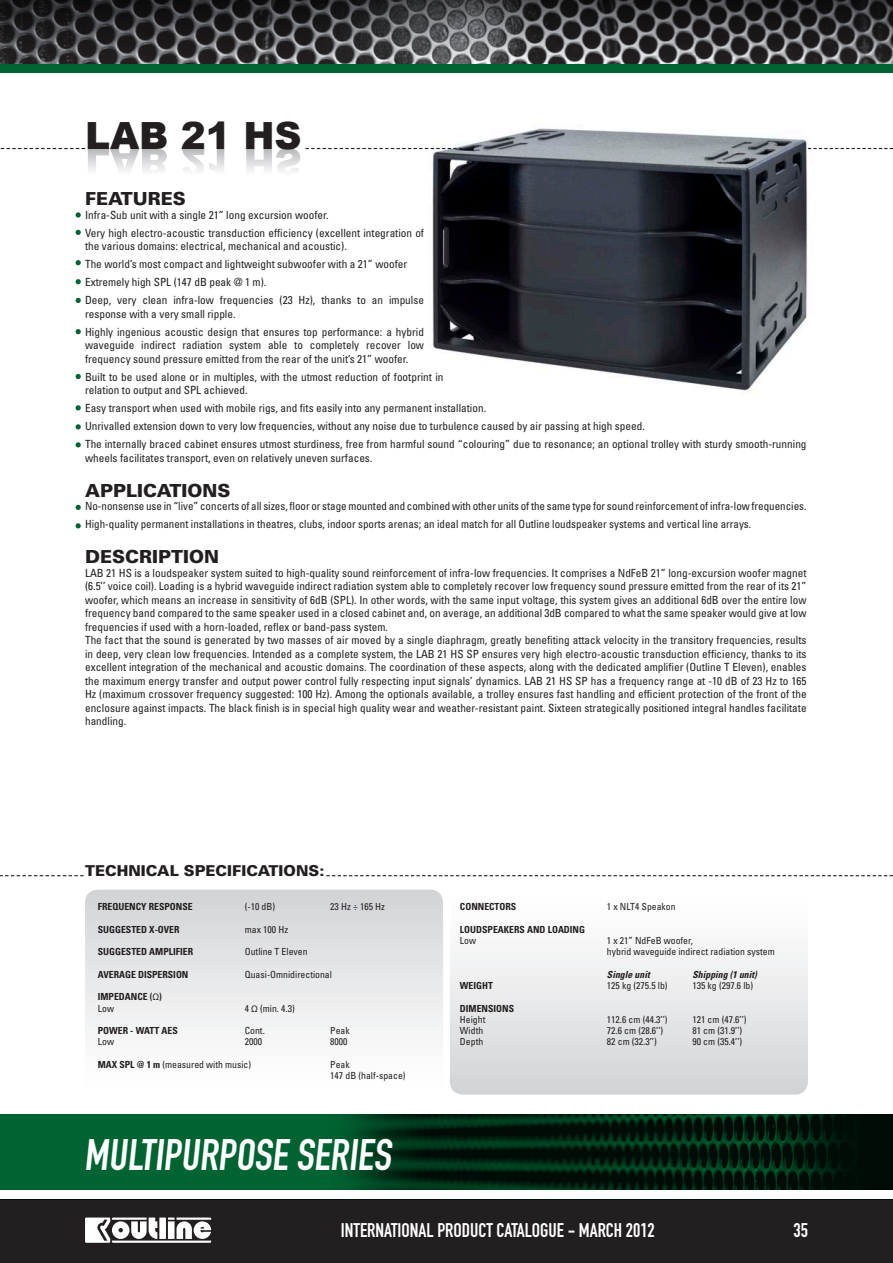
<style>
.page{position:relative;width:893px;height:1263px;background:#fff}
.page>*{position:absolute;margin:0;border:0;box-sizing:border-box;transform-origin:0 0}
.t1{font:43.5px "DIN Engschrift";color:#fff}
.t2{font:900 37.5px "Arial";color:#231f20}
.t3{font:19.5px "DIN Engschrift";color:#fff}
.t4{font:900 18px "Univers";color:#231f20}
.t5{font:900 15px "Univers";color:#231f20}
.t6{font:condensed 11.25px/13.5px "Univers";color:#231f20}
.t7{font:condensed 9.75px "Univers";color:#231f20}
.t8{font:700 condensed 9.75px "Univers";color:#231f20}
.t9{font:italic 700 condensed 9.75px "Univers";color:#231f20}
.s1{font-family:"Arial";font-weight:400;font-stretch:normal;font-size:9px}
.s2{font-family:"Arial";font-stretch:normal;font-size:9px}
.s3{font-weight:700}
</style>
<div class="page">
<div style="left:0;top:1199px;width:893px;height:64px;background:#231f20"></div>
<svg style="left:85px;top:1217px;width:126px;height:26px"></svg>
<img style="left:432px;top:128px;width:389px;height:263px">
<svg style="left:76px;top:212px;width:5px;height:6px"></svg>
<svg style="left:76px;top:230px;width:5px;height:5px"></svg>
<svg style="left:76px;top:260px;width:5px;height:5px"></svg>
<svg style="left:76px;top:279px;width:5px;height:5px"></svg>
<svg style="left:76px;top:298px;width:5px;height:5px"></svg>
<svg style="left:76px;top:329px;width:5px;height:5px"></svg>
<svg style="left:76px;top:374px;width:5px;height:5px"></svg>
<svg style="left:76px;top:405px;width:5px;height:5px"></svg>
<svg style="left:76px;top:424px;width:5px;height:5px"></svg>
<svg style="left:76px;top:442px;width:5px;height:5px"></svg>
<svg style="left:76px;top:505px;width:5px;height:5px"></svg>
<svg style="left:76px;top:523px;width:5px;height:5px"></svg>
<svg style="left:85px;top:890px;width:358px;height:144px"></svg>
<svg style="left:450px;top:951px;width:358px;height:143px"></svg>
<svg style="left:326px;top:875px;width:567px;height:1px"></svg>
<svg style="left:0;top:875px;width:84px;height:1px"></svg>
<svg style="left:0;top:1114px;width:893px;height:76px;background:#003b1d"></svg>
<div style="left:0;top:64px;width:893px;height:8px;background:#006432"></div>
<svg style="left:1px;top:148px;width:461px;height:28px"></svg>
<svg style="left:808px;top:148px;width:85px;height:1px"></svg>
<svg style="left:0;top:0;width:893px;height:64px;background:#414043"></svg>
<p class="t2" style="left:85px;top:108px;width:218px">LAB 21 HS</p>
<p class="t4" style="left:85px;top:187px;width:102px">FEATURES</p>
<p class="t6" style="left:85px;top:208px;width:245px">Infra-Sub unit with a single 21” long excursion woofer.</p>
<p class="t6" style="left:85px;top:226px;width:341px">Very high electro-acoustic transduction efficiency (excellent integration of the various domains: electrical, mechanical and acoustic).</p>
<p class="t6" style="left:85px;top:257px;width:324px">The world’s most compact and lightweight subwoofer with a 21” woofer</p>
<p class="t6" style="left:85px;top:275px;width:183px">Extremely high SPL (147 dB peak @ 1 m).</p>
<p class="t6" style="left:85px;top:293px;width:340px">Deep, very clean infra-low frequencies (23 Hz), thanks to an impulse response with a very small ripple.</p>
<p class="t6" style="left:85px;top:325px;width:341px;text-align:justify">Highly ingenious acoustic design that ensures top performance: a hybrid waveguide indirect radiation system able to completely recover low frequency sound pressure emitted from the rear of the unit’s 21” woofer.</p>
<p class="t6" style="left:85px;top:370px;width:360px">Built to be used alone or in multiples, with the utmost reduction of footprint in relation to output and SPL achieved.</p>
<p class="t6" style="left:85px;top:401px;width:403px">Easy transport when used with mobile rigs, and fits easily into any permanent installation.</p>
<p class="t6" style="left:85px;top:419px;width:561px">Unrivalled extension down to very low frequencies, without any noise due to turbulence caused by air passing at high speed.</p>
<p class="t6" style="left:85px;top:437px;width:723px">The internally braced cabinet ensures utmost sturdiness, free from harmful sound “colouring” due to resonance; an optional trolley with sturdy smooth-running wheels facilitates transport, even on relatively uneven surfaces.</p>
<p class="t4" style="left:85px;top:479px;width:147px">APPLICATIONS</p>
<p class="t6" style="left:85px;top:499px;width:723px">No-nonsense use in “live” concerts of all sizes, floor or stage mounted and combined with other units of the same type for sound reinforcement of infra-low frequencies.</p>
<p class="t6" style="left:85px;top:517px;width:668px">High-quality permanent installations in theatres, clubs, indoor sports arenas; an ideal match for all Outline loudspeaker systems and vertical line arrays.</p>
<p class="t4" style="left:85px;top:546px;width:135px">DESCRIPTION</p>
<p class="t6" style="left:85px;top:566px;width:723px;text-align:justify">LAB 21 HS is a loudspeaker system suited to high-quality sound reinforcement of infra-low frequencies. It comprises a NdFeB 21” long-excursion woofer magnet (6.5’’ voice coil). Loading is a hybrid waveguide indirect radiation system able to completely recover low frequency sound pressure emitted from the rear of its 21” woofer, which means an increase in sensitivity of 6dB (SPL). In other words, with the same input voltage, this system gives an additional 6dB over the entire low frequency band compared to the same speaker used in a closed cabinet and, on average, an additional 3dB compared to what the same speaker would give at low frequencies if used with a horn-loaded, reflex or band-pass system.</p>
<p class="t6" style="left:85px;top:633px;width:723px;text-align:justify">The fact that the sound is generated by two masses of air moved by a single diaphragm, greatly benefiting attack velocity in the transitory frequencies, results in deep, very clean low frequencies. Intended as a complete system, the LAB 21 HS SP ensures very high electro-acoustic transduction efficiency, thanks to its excellent integration of the mechanical and acoustic domains. The coordination of these aspects, along with the dedicated amplifier (Outline T Eleven), enables the maximum energy transfer and output power control fully respecting input signals’ dynamics. LAB 21 HS SP has a frequency range at -10 dB of 23 Hz to 165<br>Hz (maximum crossover frequency suggested: 100 Hz). Among the optionals available, a trolley ensures fast handling and efficient protection of the front of the enclosure against impacts. The black finish is in special high quality wear and weather-resistant paint. Sixteen strategically positioned integral handles facilitate handling.</p>
<p class="t5" style="left:85px;top:861px;width:241px">TECHNICAL SPECIFICATIONS:</p>
<p class="t8" style="left:98px;top:901px;width:96px">FREQUENCY RESPONSE</p>
<p class="t7" style="left:245px;top:901px;width:32px">(-10 dB)</p>
<p class="t7" style="left:330px;top:901px;width:56px">23 Hz ÷ 165 Hz</p>
<p class="t8" style="left:98px;top:923px;width:83px">SUGGESTED X-OVER</p>
<p class="t7" style="left:245px;top:923px;width:45px">max 100 Hz</p>
<p class="t8" style="left:98px;top:946px;width:97px">SUGGESTED AMPLIFIER</p>
<p class="t7" style="left:245px;top:946px;width:64px">Outline T Eleven</p>
<p class="t8" style="left:98px;top:968px;width:92px">AVERAGE DISPERSION</p>
<p class="t7" style="left:245px;top:968px;width:89px">Quasi-Omnidirectional</p>
<p class="t8" style="left:98px;top:991px;width:66px">IMPEDANCE (<span class="s1">Ω</span>)</p>
<p class="t7" style="left:98px;top:1002px;width:18px">Low</p>
<p class="t7" style="left:245px;top:1002px;width:52px">4 <span class="s2">Ω</span> (min. 4.3)</p>
<p class="t8" style="left:98px;top:1025px;width:81px">POWER - WATT AES</p>
<p class="t7" style="left:245px;top:1024px;width:22px">Cont.</p>
<p class="t7" style="left:330px;top:1024px;width:21px">Peak</p>
<p class="t7" style="left:98px;top:1036px;width:18px">Low</p>
<p class="t7" style="left:245px;top:1036px;width:19px">2000</p>
<p class="t7" style="left:330px;top:1036px;width:19px">8000</p>
<p class="t7" style="left:98px;top:1058px;width:155px"><span class="s3">MAX SPL @ 1 m</span> (measured with music)</p>
<p class="t7" style="left:330px;top:1058px;width:21px">Peak</p>
<p class="t7" style="left:330px;top:1069px;width:77px">147 dB (half-space)</p>
<p class="t1" style="left:84px;top:1129px;width:314px">MULTIPURPOSE SERIES</p>
<p class="t8" style="left:460px;top:901px;width:58px">CONNECTORS</p>
<p class="t7" style="left:607px;top:901px;width:70px">1 x NLT4 Speakon</p>
<p class="t8" style="left:460px;top:923px;width:127px">LOUDSPEAKERS AND LOADING</p>
<p class="t7" style="left:460px;top:934px;width:18px">Low</p>
<p class="t7" style="left:607px;top:934px;width:87px">1 x 21” NdFeB woofer,</p>
<p class="t7" style="left:607px;top:946px;width:169px">hybrid waveguide indirect radiation system</p>
<p class="t9" style="left:607px;top:968px;width:44px">Single unit</p>
<p class="t9" style="left:692px;top:968px;width:66px">Shipping (1 unit)</p>
<p class="t8" style="left:460px;top:980px;width:35px">WEIGHT</p>
<p class="t7" style="left:607px;top:979px;width:62px">125 kg (275.5 lb)</p>
<p class="t7" style="left:692px;top:979px;width:62px">135 kg (297.6 lb)</p>
<p class="t8" style="left:460px;top:1002px;width:56px">DIMENSIONS</p>
<p class="t7" style="left:460px;top:1013px;width:27px">Height</p>
<p class="t7" style="left:607px;top:1013px;width:62px">112.6 cm (44.3’’)</p>
<p class="t7" style="left:692px;top:1013px;width:56px">121 cm (47.6’’)</p>
<p class="t7" style="left:460px;top:1024px;width:25px">Width</p>
<p class="t7" style="left:607px;top:1024px;width:58px">72.6 cm (28.6’’)</p>
<p class="t7" style="left:692px;top:1024px;width:51px">81 cm (31.9’’)</p>
<p class="t7" style="left:460px;top:1036px;width:25px">Depth</p>
<p class="t7" style="left:607px;top:1036px;width:51px">82 cm (32.3’’)</p>
<p class="t7" style="left:692px;top:1036px;width:51px">90 cm (35.4’’)</p>
<h3 class="t3" style="left:341px;top:1219px;width:315px">INTERNATIONAL PRODUCT CATALOGUE - MARCH 2012</h3>
<h3 class="t3" style="left:793px;top:1219px;width:16px">35</h3>
</div>
